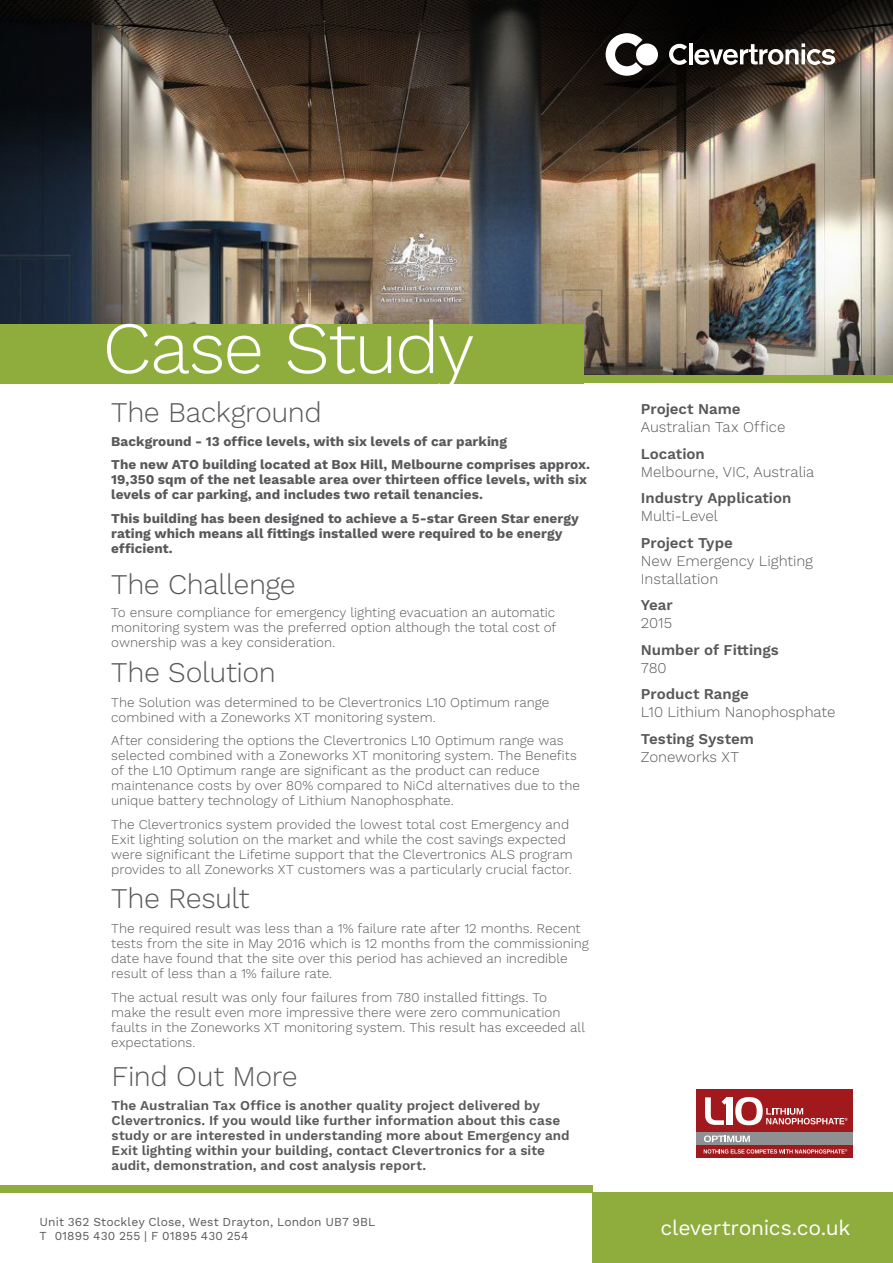
<style>
.page{position:relative;width:893px;height:1263px;background:#fff}
.page>*{position:absolute;margin:0;border:0;box-sizing:border-box;transform-origin:0 0}
.t1{font:300 73.5px "Work Sans";letter-spacing:-.025em;color:#fff}
.Body_Copy{font:300 28.5px "Work Sans";letter-spacing:-.015em;color:#57585a}
.Body_Copy-2{font:300 28.5px "Work Sans";letter-spacing:-.015em;color:#58595b}
.t2{font:21px "Work Sans";letter-spacing:-.015em;color:#fff}
.Bold_Copy{font:300 15px/18px "Work Sans";letter-spacing:-.005em;color:#57585a}
.Bold_Copy-2{font:600 15px/18px "Work Sans";color:#57585a}
.Body_Copy-3{font:300 13.5px/15px "Work Sans";color:#57585a}
.Body_Copy-4{font:300 13.5px/15px "Work Sans";color:#58595b}
.Body_Copy-5{font:700 13.5px/15px "Work Sans";letter-spacing:.005em;color:#57585a}
.Body_Copy-6{font:600 13.5px/15px "Work Sans";color:#58595b}
.Body_Copy-7{font:12px/14.4px "Work Sans";letter-spacing:.01em;color:#57585a}
.s1{font-weight:600}
.s2{font-weight:300}
</style>
<div class="page">
<img style="left:0;top:0;width:893px;height:375px">
<div style="left:0;top:324px;width:584px;height:59px;background:#8fad3d"></div>
<div style="left:0;top:1185px;width:592px;height:8px;background:#8fad3d"></div>
<div style="left:542px;top:375px;width:351px;height:8px;background:#8fad3d"></div>
<div style="left:592px;top:1193px;width:301px;height:70px;background:#8fad3d"></div>
<div style="left:636px;top:44px;width:22px;height:21px;background:#fff;border-radius:50%"></div>
<svg style="left:606px;top:33px;width:37px;height:43px"></svg>
<svg style="left:669px;top:44px;width:18px;height:21px"></svg>
<hr style="left:689px;top:43px;width:3px;height:21px;background:#fff">
<svg style="left:694px;top:43px;width:141px;height:22px"></svg>
<div style="left:696px;top:1090px;width:156px;height:68px;background:#a1191c"></div>
<div style="left:696px;top:1132px;width:156px;height:13px;background:#8e9091"></div>
<svg style="left:704px;top:1135px;width:46px;height:7px"></svg>
<svg style="left:704px;top:1149px;width:143px;height:4px"></svg>
<svg style="left:705px;top:1097px;width:143px;height:28px"></svg>
<p class="t1" style="left:102px;top:305px;width:374px">Case Study</p>
<p class="Body_Copy" style="left:111px;top:395px;width:212px">The Background</p>
<p class="Body_Copy-5" style="left:111px;top:434px;width:397px">Background - 13 office levels, with six levels of car parking</p>
<p class="Body_Copy-5" style="left:111px;top:458px;width:480px">The new ATO building located at Box Hill, Melbourne comprises approx.<br>19,350 sqm of the net leasable area over thirteen office levels, with six levels of car parking, and includes two retail tenancies.</p>
<p class="Body_Copy-5" style="left:111px;top:511px;width:469px">This building has been designed to achieve a 5-star Green Star energy rating which means all fittings installed were required to be energy efficient.</p>
<p class="Body_Copy" style="left:111px;top:567px;width:186px">The Challenge</p>
<p class="Body_Copy-3" style="left:111px;top:605px;width:447px;text-align:justify">To ensure compliance for emergency lighting evacuation an automatic monitoring system was the preferred option although the total cost of ownership was a key consideration.</p>
<p class="Body_Copy" style="left:111px;top:655px;width:166px">The Solution</p>
<p class="Body_Copy-3" style="left:111px;top:695px;width:440px">The Solution was determined to be Clevertronics L10 Optimum range combined with a Zoneworks XT monitoring system.</p>
<p class="Body_Copy-3" style="left:111px;top:733px;width:470px">After considering the options the Clevertronics L10 Optimum range was selected combined with a Zoneworks XT monitoring system. The Benefits of the L10 Optimum range are significant as the product can reduce maintenance costs by over 80% compared to NiCd alternatives due to the unique battery technology of Lithium Nanophosphate.</p>
<p class="Body_Copy-3" style="left:111px;top:817px;width:463px">The Clevertronics system provided the lowest total cost Emergency and Exit lighting solution on the market and while the cost savings expected were significant the Lifetime support that the Clevertronics ALS program provides to all Zoneworks XT customers was a particularly crucial factor.</p>
<p class="Body_Copy" style="left:111px;top:882px;width:140px">The Result</p>
<p class="Body_Copy-4" style="left:111px;top:922px;width:479px">The required result was less than a 1% failure rate after 12 months. Recent tests from the site in May 2016 which is 12 months from the commissioning date have found that the site over this period has achieved an incredible result of less than a 1% failure rate.</p>
<p class="Body_Copy-4" style="left:111px;top:990px;width:475px">The actual result was only four failures from 780 installed fittings. To make the result even more impressive there were zero communication faults in the Zoneworks XT monitoring system. This result has exceeded all expectations.</p>
<p class="Body_Copy-2" style="left:112px;top:1060px;width:188px">Find Out More</p>
<p class="Body_Copy-6" style="left:112px;top:1098px;width:460px">The Australian Tax Office is another quality project delivered by Clevertronics. If you would like further information about this case study or are interested in understanding more about Emergency and Exit lighting within your building, contact Clevertronics for a site audit, demonstration, and cost analysis report.</p>
<p class="Body_Copy-7" style="left:40px;top:1215px;width:337px">Unit 362 Stockley Close, West Drayton, London UB7 9BL<br>T 01895 430 255 | F 01895 430 254</p>
<p class="Bold_Copy" style="left:641px;top:401px;width:146px"><span class="s1">Project Name<br></span>Australian Tax Office</p>
<p class="Bold_Copy" style="left:641px;top:445px;width:175px"><span class="s1">Location<br></span>Melbourne, VIC, Australia</p>
<p class="Bold_Copy-2" style="left:641px;top:490px;width:152px">Industry Application<br><span class="s2">Multi-Level</span></p>
<p class="Bold_Copy" style="left:641px;top:534px;width:174px"><span class="s1">Project Type<br></span>New Emergency Lighting<br>Installation</p>
<p class="Bold_Copy-2" style="left:641px;top:597px;width:34px">Year<br><span class="s2">2015</span></p>
<p class="Bold_Copy-2" style="left:641px;top:641px;width:139px">Number of Fittings<br><span class="s2">780</span></p>
<p class="Bold_Copy" style="left:641px;top:686px;width:196px"><span class="s1">Product Range<br></span>L10 Lithium Nanophosphate</p>
<p class="Bold_Copy-2" style="left:641px;top:730px;width:115px">Testing System<br><span class="s2">Zoneworks XT</span></p>
<p class="t2" style="left:660px;top:1215px;width:191px">clevertronics.co.uk</p>
</div>
